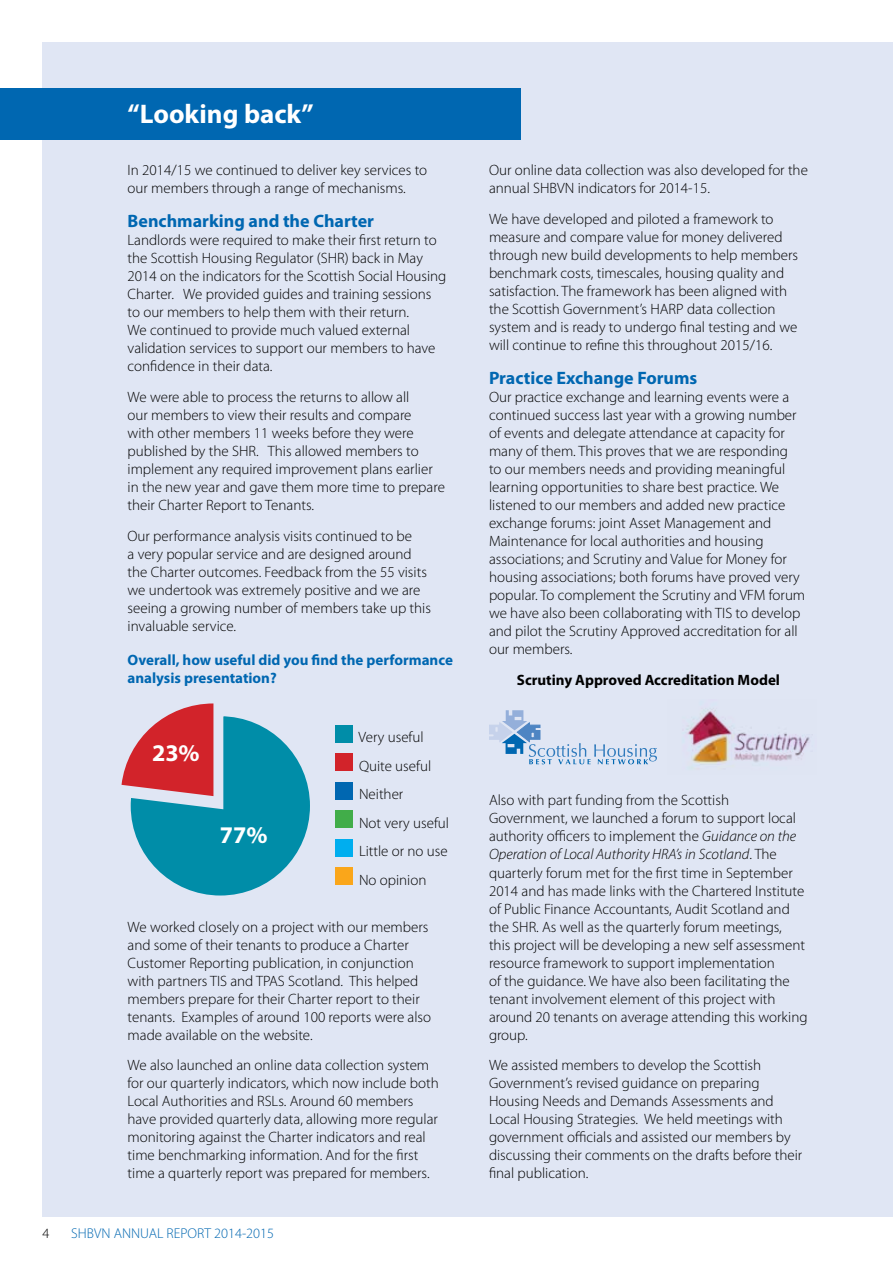
<style>
.page{position:relative;width:893px;height:1263px;background:#fff}
.page>*{position:absolute;margin:0;border:0;box-sizing:border-box;transform-origin:0 0}
.t1{font:700 27px "Myriad Pro";color:#fff}
.t2{font:700 24px "Myriad Pro";color:#fff}
.t3{font:700 18px "Myriad Pro";color:#0067b1}
.t4{font:300 15px/18px "Myriad Pro";color:#000}
.t5{font:700 15px/18px "Myriad Pro";color:#0067b1}
.t6{font:700 15px "Myriad Pro";color:#000}
.t7{font:300 14.25px "Myriad Pro";color:#0067b1}
.t8{font:300 14.25px "Myriad Pro";color:#000}
.s1{font-style:italic}
</style>
<div class="page">
<div style="left:43px;top:43px;width:850px;height:1174px;background:#e0e6f4"></div>
<div style="left:0;top:89px;width:521px;height:51px;background:#0067b1"></div>
<svg style="left:122px;top:703px;width:188px;height:193px"></svg>
<div style="left:335px;top:725px;width:17px;height:17px;background:#008da8"></div>
<div style="left:335px;top:754px;width:17px;height:17px;background:#d2232a"></div>
<div style="left:335px;top:782px;width:17px;height:17px;background:#0067b1"></div>
<div style="left:335px;top:811px;width:17px;height:17px;background:#41ad49"></div>
<div style="left:335px;top:839px;width:17px;height:17px;background:#00aeef"></div>
<div style="left:335px;top:868px;width:17px;height:17px;background:#faa61a"></div>
<svg style="left:489px;top:710px;width:168px;height:54px"></svg>
<img style="left:683px;top:709px;width:127px;height:59px">
<h1 class="t1" style="left:128px;top:96px;width:188px">“Looking back”</h1>
<p class="t4" style="left:128px;top:161px;width:301px">In 2014/15 we continued to deliver key services to our members through a range of mechanisms.</p>
<p class="t3" style="left:128px;top:209px;width:248px">Benchmarking and the Charter</p>
<p class="t4" style="left:128px;top:231px;width:320px">Landlords were required to make their first return to the Scottish Housing Regulator (SHR) back in May 2014 on the indicators for the Scottish Social Housing Charter. We provided guides and training sessions to our members to help them with their return.<br>We continued to provide much valued external validation services to support our members to have confidence in their data.</p>
<p class="t4" style="left:128px;top:388px;width:319px">We were able to process the returns to allow all<br>our members to view their results and compare<br>with other members 11 weeks before they were published by the SHR. This allowed members to implement any required improvement plans earlier in the new year and gave them more time to prepare their Charter Report to Tenants.</p>
<p class="t4" style="left:128px;top:527px;width:305px">Our performance analysis visits continued to be<br>a very popular service and are designed around the Charter outcomes. Feedback from the 55 visits we undertook was extremely positive and we are seeing a growing number of members take up this invaluable service.</p>
<p class="t5" style="left:128px;top:650px;width:327px">Overall, how useful did you find the performance analysis presentation?</p>
<h2 class="t2" style="left:152px;top:738px;width:49px">23%</h2>
<h2 class="t2" style="left:220px;top:819px;width:49px">77%</h2>
<p class="t4" style="left:358px;top:723px;width:92px;line-height:28.5px">Very useful<br>Quite useful<br>Neither<br>Not very useful<br>Little or no use<br>No opinion</p>
<p class="t4" style="left:128px;top:918px;width:305px">We worked closely on a project with our members and some of their tenants to produce a Charter Customer Reporting publication, in conjunction with partners TIS and TPAS Scotland. This helped members prepare for their Charter report to their tenants. Examples of around 100 reports were also made available on the website.</p>
<p class="t4" style="left:128px;top:1056px;width:313px">We also launched an online data collection system for our quarterly indicators, which now include both Local Authorities and RSLs. Around 60 members have provided quarterly data, allowing more regular monitoring against the Charter indicators and real time benchmarking information. And for the first time a quarterly report was prepared for members.</p>
<p class="t8" style="left:43px;top:1225px;width:8px">4</p>
<p class="t7" style="left:71px;top:1225px;width:204px">SHBVN ANNUAL REPORT 2014-2015</p>
<p class="t4" style="left:489px;top:161px;width:320px">Our online data collection was also developed for the annual SHBVN indicators for 2014-15.</p>
<p class="t4" style="left:489px;top:210px;width:311px">We have developed and piloted a framework to measure and compare value for money delivered through new build developments to help members benchmark costs, timescales, housing quality and satisfaction. The framework has been aligned with the Scottish Government’s HARP data collection system and is ready to undergo final testing and we will continue to refine this throughout 2015/16.</p>
<p class="t3" style="left:489px;top:366px;width:210px">Practice Exchange Forums</p>
<p class="t4" style="left:489px;top:388px;width:318px">Our practice exchange and learning events were a continued success last year with a growing number of events and delegate attendance at capacity for many of them. This proves that we are responding<br>to our members needs and providing meaningful learning opportunities to share best practice. We listened to our members and added new practice exchange forums: joint Asset Management and Maintenance for local authorities and housing associations; and Scrutiny and Value for Money for housing associations; both forums have proved very popular. To complement the Scrutiny and VFM forum we have also been collaborating with TIS to develop and pilot the Scrutiny Approved accreditation for all our members.</p>
<p class="t6" style="left:517px;top:670px;width:265px">Scrutiny Approved Accreditation Model</p>
<p class="t4" style="left:489px;top:792px;width:320px">Also with part funding from the Scottish Government, we launched a forum to support local authority officers to implement the <span class="s1">Guidance on the Operation of Local Authority HRA’s in Scotland</span>. The quarterly forum met for the first time in September 2014 and has made links with the Chartered Institute of Public Finance Accountants, Audit Scotland and the SHR. As well as the quarterly forum meetings,<br>this project will be developing a new self assessment resource framework to support implementation<br>of the guidance. We have also been facilitating the tenant involvement element of this project with around 20 tenants on average attending this working group.</p>
<p class="t4" style="left:489px;top:1056px;width:315px">We assisted members to develop the Scottish Government’s revised guidance on preparing Housing Needs and Demands Assessments and Local Housing Strategies. We held meetings with government officials and assisted our members by discussing their comments on the drafts before their final publication.</p>
</div>
